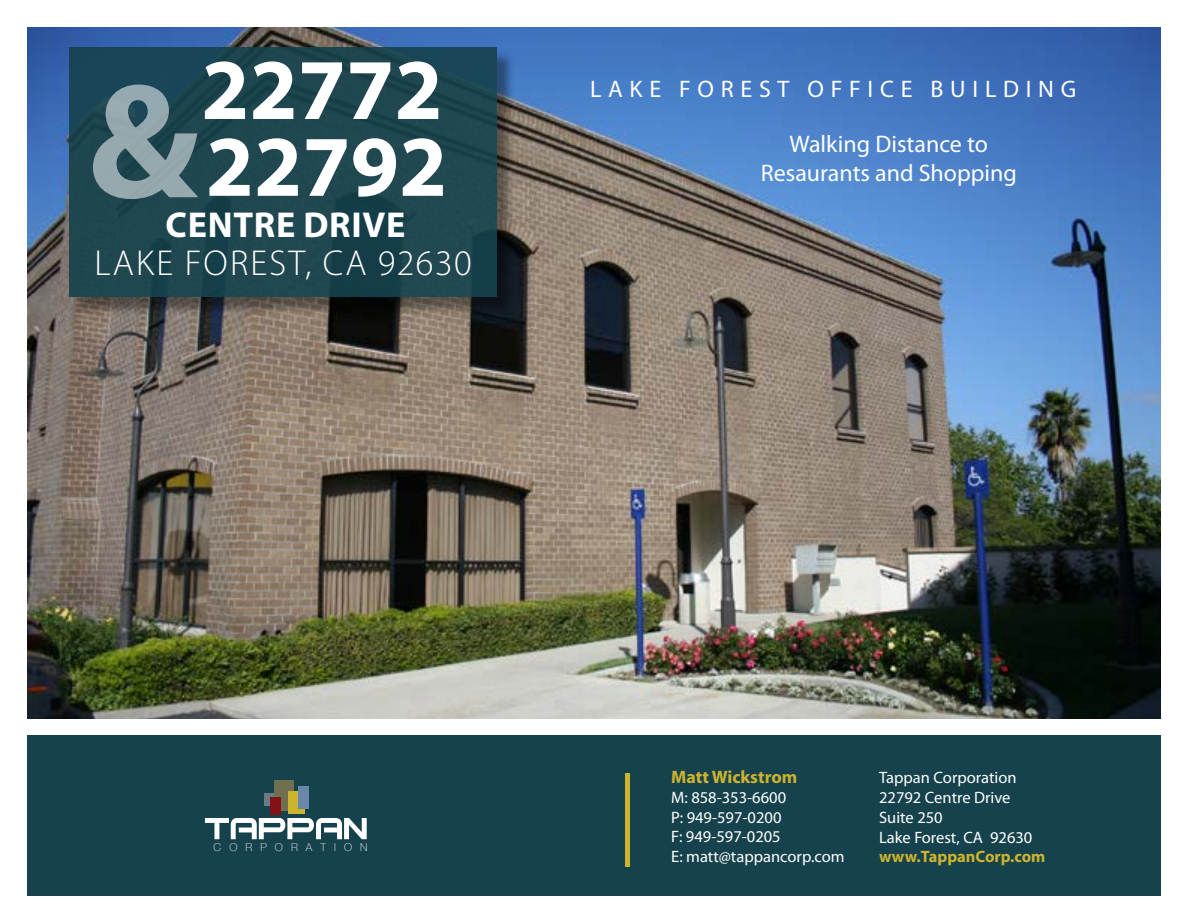
<style>
.page{position:relative;width:1188px;height:918px;background:#fff}
.page>*{position:absolute;margin:0;border:0;box-sizing:border-box;transform-origin:0 0}
.t1{font:700 87px/76.8px "Myriad Pro";color:#fff;text-align:right}
.t2{font:300 36.15px "Myriad Pro";letter-spacing:.06em;color:#fff}
.t3{font:700 36.15px "Myriad Pro";letter-spacing:.02em;color:#fff}
.t4{font:24px/28.8px "Myriad Pro";color:#fff;text-align:center}
.t5{font:24px "Myriad Pro";letter-spacing:.28em;color:#fff}
.t6{font:700 18px "Myriad Pro";color:#ceb42d}
.t7{font:16.5px/19.8px "Myriad Pro";color:#fff}
.t8{font:700 16.5px "Myriad Pro";color:#ceb42d}
.t9{font:100 10.8px "Helvetica Neue";letter-spacing:.74em;color:#fff}
.s1{font-size:164.55px}
</style>
<div class="page">
<div style="left:27px;top:735px;width:1134px;height:161px;background:#15424d"></div>
<img style="left:27px;top:27px;width:1134px;height:691px">
<div style="left:72px;top:50px;width:444px;height:266px;background:#000;opacity:.44"></div>
<div style="left:69px;top:48px;width:428px;height:249px;background:#204750"></div>
<div style="left:625px;top:773px;width:5px;height:94px;background:#ceb42d"></div>
<svg style="left:205px;top:818px;width:162px;height:21px"></svg>
<div style="left:264px;top:793px;width:13px;height:12px;background:#687c87"></div>
<div style="left:274px;top:780px;width:20px;height:31px;background:#707050"></div>
<div style="left:288px;top:791px;width:17px;height:23px;background:#ceb42d"></div>
<div style="left:299px;top:786px;width:10px;height:23px;background:#6987a9"></div>
<div style="left:271px;top:797px;width:10px;height:18px;background:#831117"></div>
<h1 class="t1" style="left:88px;top:52px;width:361px">22772 <span class="s1">&amp;</span>22792</h1>
<h2 class="t3" style="left:166px;top:204px;width:241px">CENTRE DRIVE</h2>
<h2 class="t2" style="left:95px;top:243px;width:379px">LAKE FOREST, CA 92630</h2>
<h3 class="t5" style="left:590px;top:75px;width:488px">LAKE FOREST OFFICE BUILDING</h3>
<h3 class="t4" style="left:761px;top:130px;width:257px">Walking Distance to<br>Resaurants and Shopping</h3>
<p class="t9" style="left:214px;top:839px;width:155px">CORPORATION</p>
<p class="t6" style="left:671px;top:767px;width:128px">Matt Wickstrom</p>
<p class="t7" style="left:671px;top:788px;width:175px">M: 858-353-6600<br>P: 949-597-0200<br>F: 949-597-0205<br>E: matt@tappancorp.com</p>
<p class="t7" style="left:879px;top:768px;width:155px">Tappan Corporation<br>22792 Centre Drive<br>Suite 250<br>Lake Forest, CA 92630</p>
<p class="t8" style="left:879px;top:848px;width:168px">www.TappanCorp.com</p>
</div>
